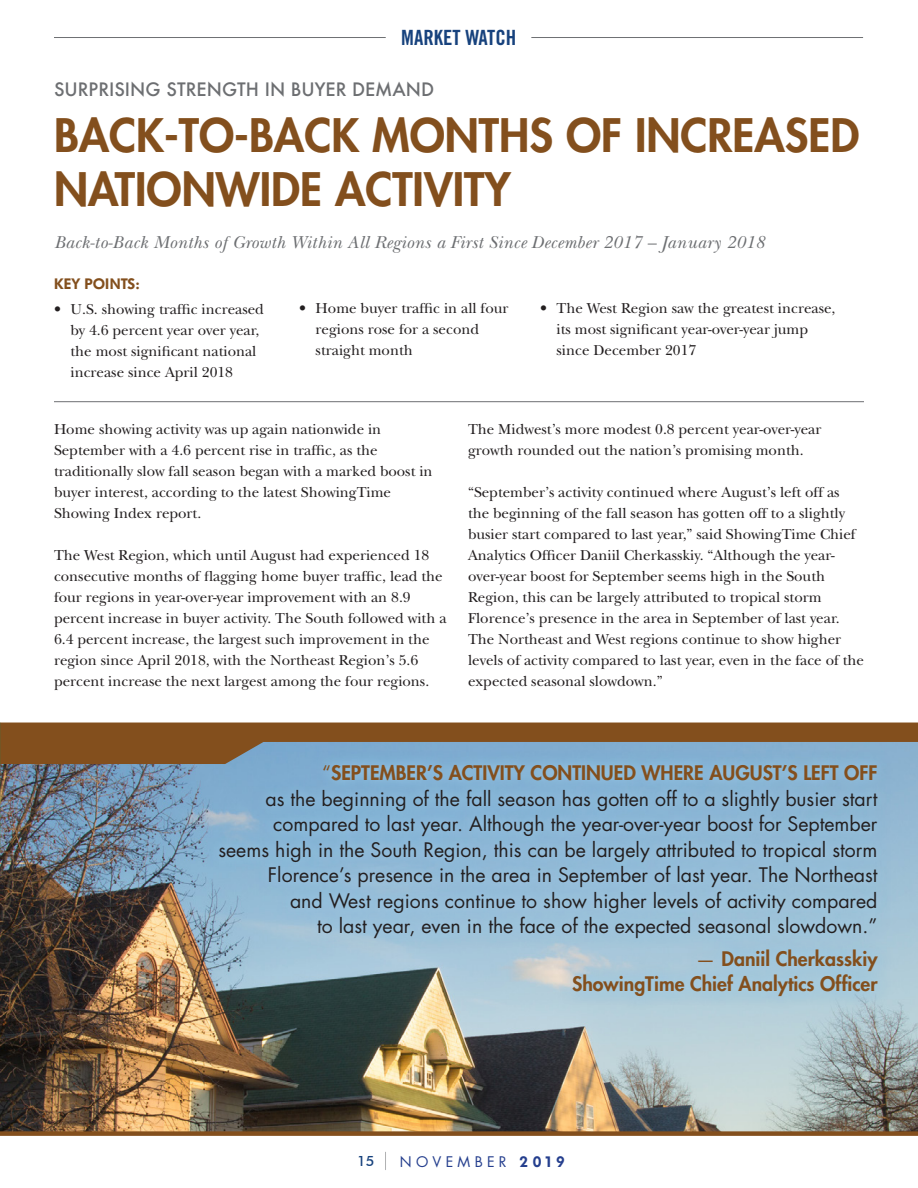
<style>
.page{position:relative;width:918px;height:1188px;background:#fff}
.page>*{position:absolute;margin:0;border:0;box-sizing:border-box;transform-origin:0 0}
.t1{font:800 45px/53.8px "Futura Std";color:#834f1d}
.t2{font:21px "Trade Gothic LT Std Bd Cn 20";color:#17427d}
.t3{font:19.5px/25.5px "Futura Std";color:#231f20;text-align:right}
.t4{font:800 19.5px/25.5px "Futura Std";color:#834f1d;text-align:right}
.t5{font:italic 18px "New Baskerville";letter-spacing:.02em;color:#6d6f72}
.t6{font:500 18px "Futura";color:#6d6f72}
.t7{font:15px/21px "New Baskerville";color:#231f20}
.t8{font:600 15px "Futura BQ";color:#834f1d}
.t9{font:14.25px "Futura Std";letter-spacing:.3em;color:#253f8e}
.t10{font:500 14.25px "Futura BT";color:#17427d}
.s1{color:#834f1d}
.s2{font-weight:800;color:#834f1d}
.s3{font-weight:400}
.s4{font-family:"Futura BQ";font-weight:600;font-size:15px}
</style>
<div class="page">
<img style="left:0;top:764px;width:918px;height:367px">
<hr style="left:54px;top:401px;width:810px;height:1px;background:#6d6f72">
<div style="left:0;top:1131px;width:918px;height:5px;background:#834f1d"></div>
<svg style="left:1px;top:723px;width:917px;height:41px;background:#826241"></svg>
<hr style="left:54px;top:37px;width:332px;height:1px;background:#6d6f72">
<hr style="left:531px;top:37px;width:332px;height:1px;background:#6d6f72">
<svg style="left:385px;top:1152px;width:1px;height:18px"></svg>
<svg style="left:205px;top:750px;width:686px;height:260px;background:#89a6b9"></svg>
<div style="left:208px;top:753px;width:681px;height:255px;background:#fff;opacity:.57"></div>
<img style="left:0;top:697px;width:1px;height:155px">
<p class="t2" style="left:401px;top:25px;width:117px">MARKET WATCH</p>
<p class="t6" style="left:54px;top:77px;width:382px">SURPRISING STRENGTH IN BUYER DEMAND</p>
<p class="t1" style="left:54px;top:108px;width:807px">BACK-TO-BACK MONTHS OF INCREASED<br>NATIONWIDE ACTIVITY</p>
<p class="t5" style="left:54px;top:231px;width:712px">Back-to-Back Months of Growth Within All Regions a First Since December 2017 – January 2018</p>
<p class="t8" style="left:54px;top:275px;width:87px">KEY POINTS:</p>
<p class="t7" style="left:70px;top:298px;width:195px;text-indent:-16px">• U.S. showing traffic increased by 4.6 percent year over year, the most significant national increase since April 2018</p>
<p class="t7" style="left:316px;top:298px;width:194px;text-indent:-16px">• Home buyer traffic in all four regions rose for a second straight month</p>
<p class="t7" style="left:556px;top:298px;width:281px;text-indent:-16px">• The West Region saw the greatest increase, its most significant year-over-year jump since December 2017</p>
<p class="t7" style="left:54px;top:419px;width:380px">Home showing activity was up again nationwide in September with a 4.6 percent rise in traffic, as the traditionally slow fall season began with a marked boost in buyer interest, according to the latest ShowingTime Showing Index report.</p>
<p class="t7" style="left:54px;top:545px;width:394px">The West Region, which until August had experienced 18 consecutive months of flagging home buyer traffic, lead the four regions in year-over-year improvement with an 8.9 percent increase in buyer activity. The South followed with a 6.4 percent increase, the largest such improvement in the region since April 2018, with the Northeast Region’s 5.6 percent increase the next largest among the four regions.</p>
<p class="t7" style="left:468px;top:419px;width:355px">The Midwest’s more modest 0.8 percent year-over-year growth rounded out the nation’s promising month.</p>
<p class="t7" style="left:468px;top:482px;width:398px">“September’s activity continued where August’s left off as the beginning of the fall season has gotten off to a slightly busier start compared to last year,” said ShowingTime Chief Analytics Officer Daniil Cherkasskiy. “Although the year&shy;over-year boost for September seems high in the South Region, this can be largely attributed to tropical storm Florence’s presence in the area in September of last year.<br>The Northeast and West regions continue to show higher levels of activity compared to last year, even in the face of the expected seasonal slowdown.”</p>
<p class="t3" style="left:218px;top:761px;width:661px"><span class="s1">“</span><span class="s2">SEPTEMBER’S ACTIVITY CONTINUED WHERE AUGUST’S LEFT OFF<br></span>as the beginning of the fall season has gotten off to a slightly busier start compared to last year. Although the year-over-year boost for September seems high in the South Region, this can be largely attributed to tropical storm Florence’s presence in the area in September of last year. The Northeast<br>and West regions continue to show higher levels of activity compared<br>to last year, even in the face of the expected seasonal slowdown.”</p>
<p class="t4" style="left:572px;top:946px;width:307px"><span class="s3">—</span> Daniil Cherkasskiy<br>ShowingTime Chief Analytics Officer</p>
<p class="t10" style="left:357px;top:1153px;width:19px">15</p>
<p class="t9" style="left:400px;top:1152px;width:167px">NOVEMBER <span class="s4">2019</span></p>
</div>
